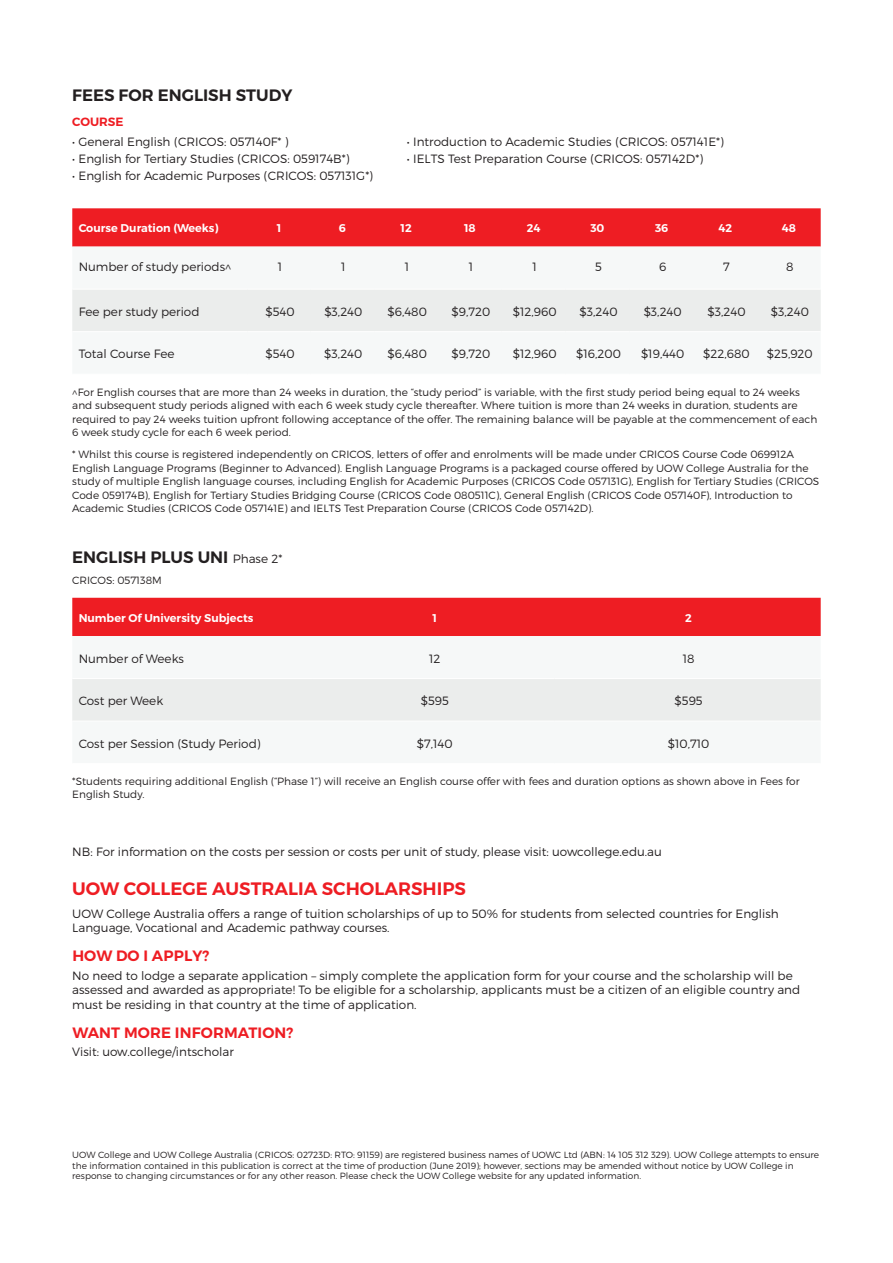
<style>
.page{position:relative;width:893px;height:1263px;background:#fff}
.page>*{position:absolute;margin:0;border:0;box-sizing:border-box;transform-origin:0 0}
.t1{font:600 18px "Montserrat";color:#ee1d23}
.t2{font:600 16.5px "Montserrat";color:#231f20}
.t3{font:600 15px "Montserrat";letter-spacing:.01em;color:#ee1d23}
.t4{font:300 12px/14.4px "Montserrat";color:#231f20}
.t5{font:600 12px "Montserrat";color:#ee1d23}
.t6{font:600 11.25px "Montserrat";color:#fff}
.t7{font:300 10.5px/13.5px "Montserrat";color:#231f20}
.t8{font:300 9px/10.8px "Montserrat";color:#231f20}
.s1{font-weight:300;font-size:12px}
</style>
<div class="page">
<div style="left:72px;top:208px;width:749px;height:39px;background:#ee1d23"></div>
<div style="left:72px;top:290px;width:749px;height:41px;background:#ebedec"></div>
<div style="left:72px;top:598px;width:749px;height:38px;background:#ee1d23"></div>
<div style="left:72px;top:679px;width:749px;height:42px;background:#ebedec"></div>
<h2 class="t2" style="left:72px;top:85px;width:222px">FEES FOR ENGLISH STUDY</h2>
<p class="t5" style="left:72px;top:115px;width:53px">COURSE</p>
<p class="t4" style="left:72px;top:134px;width:218px">• General English (CRICOS: 057140F* )</p>
<p class="t4" style="left:72px;top:151px;width:279px">• English for Tertiary Studies (CRICOS: 059174B*)</p>
<p class="t4" style="left:72px;top:168px;width:302px">• English for Academic Purposes (CRICOS: 057131G*)</p>
<p class="t4" style="left:407px;top:134px;width:318px">• Introduction to Academic Studies (CRICOS: 057141E*)</p>
<p class="t4" style="left:407px;top:151px;width:298px">• IELTS Test Preparation Course (CRICOS: 057142D*)</p>
<p class="t6" style="left:79px;top:222px;width:141px">Course Duration (Weeks)</p>
<p class="t6" style="left:277px;top:222px;width:6px">1</p>
<p class="t6" style="left:339px;top:222px;width:9px">6</p>
<p class="t6" style="left:400px;top:222px;width:13px">12</p>
<p class="t6" style="left:464px;top:222px;width:13px">18</p>
<p class="t6" style="left:527px;top:222px;width:15px">24</p>
<p class="t6" style="left:590px;top:222px;width:16px">30</p>
<p class="t6" style="left:655px;top:222px;width:15px">36</p>
<p class="t6" style="left:719px;top:222px;width:15px">42</p>
<p class="t6" style="left:782px;top:222px;width:16px">48</p>
<p class="t4" style="left:79px;top:259px;width:154px">Number of study periods^</p>
<p class="t4" style="left:278px;top:259px;width:6px">1</p>
<p class="t4" style="left:341px;top:259px;width:6px">1</p>
<p class="t4" style="left:405px;top:259px;width:6px">1</p>
<p class="t4" style="left:469px;top:259px;width:6px">1</p>
<p class="t4" style="left:532px;top:259px;width:6px">1</p>
<p class="t4" style="left:595px;top:259px;width:8px">5</p>
<p class="t4" style="left:659px;top:259px;width:9px">6</p>
<p class="t4" style="left:723px;top:259px;width:8px">7</p>
<p class="t4" style="left:786px;top:259px;width:9px">8</p>
<p class="t4" style="left:79px;top:304px;width:122px">Fee per study period</p>
<p class="t4" style="left:265px;top:304px;width:31px">$540</p>
<p class="t4" style="left:324px;top:304px;width:40px">$3,240</p>
<p class="t4" style="left:387px;top:304px;width:41px">$6,480</p>
<p class="t4" style="left:452px;top:304px;width:40px">$9,720</p>
<p class="t4" style="left:513px;top:304px;width:45px">$12,960</p>
<p class="t4" style="left:579px;top:304px;width:40px">$3,240</p>
<p class="t4" style="left:644px;top:304px;width:40px">$3,240</p>
<p class="t4" style="left:707px;top:304px;width:40px">$3,240</p>
<p class="t4" style="left:771px;top:304px;width:40px">$3,240</p>
<p class="t4" style="left:79px;top:347px;width:97px">Total Course Fee</p>
<p class="t4" style="left:265px;top:347px;width:31px">$540</p>
<p class="t4" style="left:324px;top:347px;width:40px">$3,240</p>
<p class="t4" style="left:387px;top:347px;width:41px">$6,480</p>
<p class="t4" style="left:452px;top:347px;width:40px">$9,720</p>
<p class="t4" style="left:513px;top:347px;width:45px">$12,960</p>
<p class="t4" style="left:576px;top:347px;width:46px">$16,200</p>
<p class="t4" style="left:641px;top:347px;width:45px">$19,440</p>
<p class="t4" style="left:703px;top:347px;width:48px">$22,680</p>
<p class="t4" style="left:767px;top:347px;width:47px">$25,920</p>
<p class="t7" style="left:72px;top:385px;width:747px">^For English courses that are more than 24 weeks in duration, the “study period” is variable, with the first study period being equal to 24 weeks and subsequent study periods aligned with each 6 week study cycle thereafter. Where tuition is more than 24 weeks in duration, students are required to pay 24 weeks tuition upfront following acceptance of the offer. The remaining balance will be payable at the commencement of each 6 week study cycle for each 6 week period.</p>
<p class="t7" style="left:72px;top:447px;width:748px">* Whilst this course is registered independently on CRICOS, letters of offer and enrolments will be made under CRICOS Course Code 069912A English Language Programs (Beginner to Advanced). English Language Programs is a packaged course offered by UOW College Australia for the study of multiple English language courses, including English for Academic Purposes (CRICOS Code 057131G), English for Tertiary Studies (CRICOS Code 059174B), English for Tertiary Studies Bridging Course (CRICOS Code 080511C), General English (CRICOS Code 057140F), Introduction to Academic Studies (CRICOS Code 057141E) and IELTS Test Preparation Course (CRICOS Code 057142D).</p>
<h2 class="t2" style="left:72px;top:547px;width:212px">ENGLISH PLUS UNI <span class="s1">Phase 2*</span></h2>
<p class="t7" style="left:72px;top:573px;width:91px">CRICOS: 057138M</p>
<p class="t6" style="left:79px;top:611px;width:176px">Number Of University Subjects</p>
<p class="t6" style="left:432px;top:611px;width:6px">1</p>
<p class="t6" style="left:685px;top:611px;width:8px">2</p>
<p class="t4" style="left:79px;top:651px;width:107px">Number of Weeks</p>
<p class="t4" style="left:429px;top:651px;width:13px">12</p>
<p class="t4" style="left:683px;top:651px;width:13px">18</p>
<p class="t4" style="left:79px;top:693px;width:86px">Cost per Week</p>
<p class="t4" style="left:421px;top:693px;width:30px">$595</p>
<p class="t4" style="left:675px;top:693px;width:30px">$595</p>
<p class="t4" style="left:79px;top:736px;width:183px">Cost per Session (Study Period)</p>
<p class="t4" style="left:417px;top:736px;width:37px">$7,140</p>
<p class="t4" style="left:668px;top:736px;width:43px">$10,710</p>
<p class="t7" style="left:72px;top:774px;width:729px">*Students requiring additional English (“Phase 1”) will receive an English course offer with fees and duration options as shown above in Fees for<br>English Study.</p>
<p class="t4" style="left:72px;top:844px;width:591px">NB: For information on the costs per session or costs per unit of study, please visit: uowcollege.edu.au</p>
<h1 class="t1" style="left:72px;top:877px;width:395px">UOW COLLEGE AUSTRALIA SCHOLARSHIPS</h1>
<p class="t4" style="left:72px;top:906px;width:708px">UOW College Australia offers a range of tuition scholarships of up to 50% for students from selected countries for English<br>Language, Vocational and Academic pathway courses.</p>
<h3 class="t3" style="left:72px;top:946px;width:139px">HOW DO I APPLY?</h3>
<p class="t4" style="left:72px;top:968px;width:729px">No need to lodge a separate application – simply complete the application form for your course and the scholarship will be assessed and awarded as appropriate! To be eligible for a scholarship, applicants must be a citizen of an eligible country and must be residing in that country at the time of application.</p>
<h3 class="t3" style="left:72px;top:1023px;width:223px">WANT MORE INFORMATION?</h3>
<p class="t4" style="left:72px;top:1044px;width:163px">Visit: uow.college/intscholar</p>
<p class="t8" style="left:72px;top:1149px;width:748px">UOW College and UOW College Australia (CRICOS: 02723D: RTO: 91159) are registered business names of UOWC Ltd (ABN: 14 105 312 329). UOW College attempts to ensure the information contained in this publication is correct at the time of production (June 2019); however, sections may be amended without notice by UOW College in response to changing circumstances or for any other reason. Please check the UOW College website for any updated information.</p>
</div>
